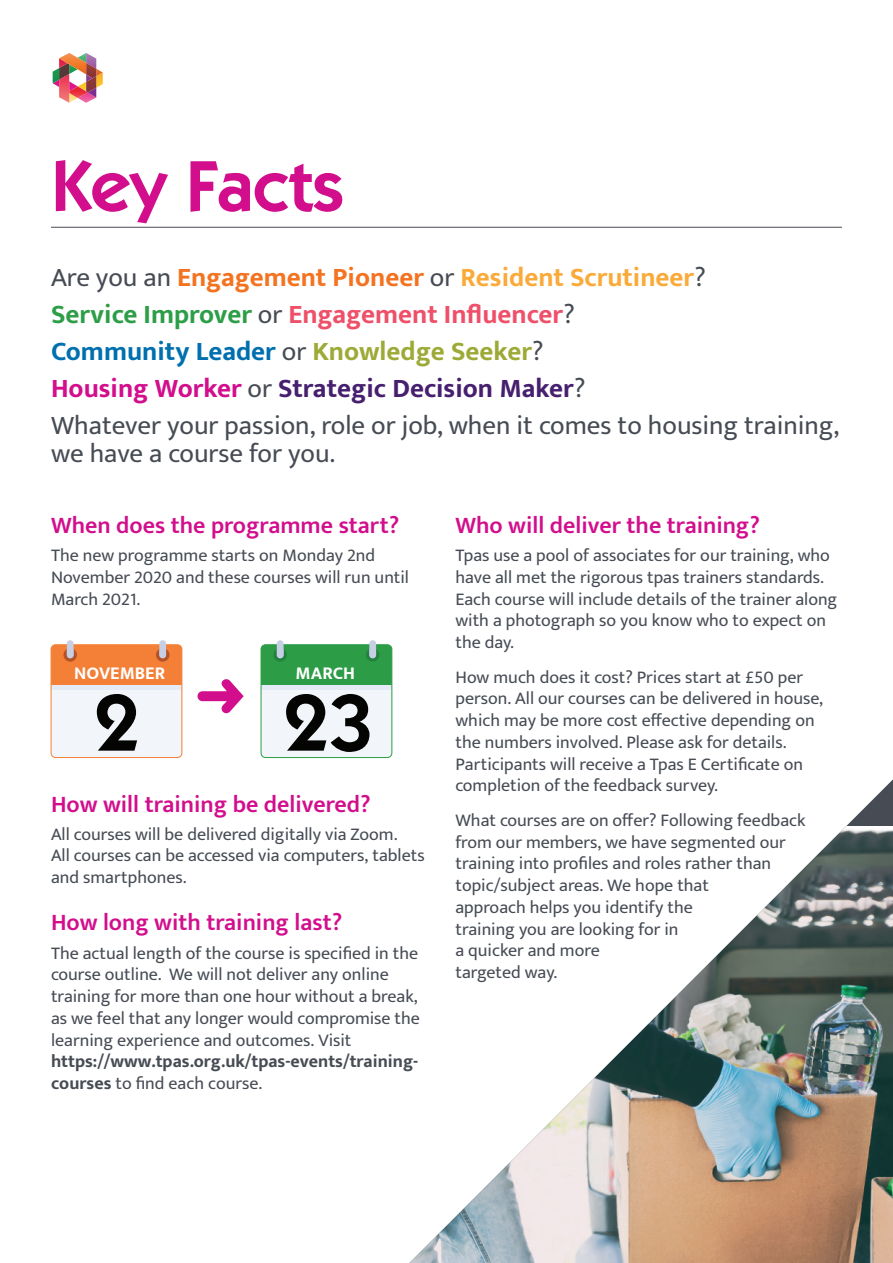
<style>
.page{position:relative;width:893px;height:1263px;background:#fff}
.page>*{position:absolute;margin:0;border:0;box-sizing:border-box;transform-origin:0 0}
.t1{font:600 80.7px "Itc Kabel";color:#040503}
.t2{font:600 72px "Itc Kabel";letter-spacing:-.005em;color:#d20e8c}
.t3{font:27px/37px "Ek Mukta";color:#464b54}
.t4{font:600 24px "Ek Mukta";color:#d20e8c}
.t5{font:700 18.3px "Ek Mukta";color:#fff}
.t6{font:18px/21.8px "Ek Mukta";color:#464b54}
.t7{font:700 18px/21.8px "Ek Mukta";color:#464b54}
.s1{font-weight:700;color:#f47321}
.s2{font-weight:700;color:#faaa39}
.s3{font-weight:700;color:#2d9e47}
.s4{font-weight:700;color:#ef5069}
.s5{font-weight:700;color:#006faf}
.s6{font-weight:700;color:#9daa37}
.s7{font-weight:700;color:#d20e8c}
.s8{font-weight:700;color:#471f6f}
.s9{font-weight:400}
</style>
<div class="page">
<svg style="left:53px;top:53px;width:50px;height:50px"></svg>
<img style="left:86px;top:63px;width:10px;height:15px">
<hr style="left:51px;top:227px;width:791px;height:1px;background:#464b54">
<div style="left:51px;top:645px;width:131px;height:112px;background:#f2f5fa;border-radius:5px"></div>
<hr style="left:51px;top:685px;width:131px;height:4px;background:#e4ebf6">
<div style="left:53px;top:646px;width:127px;height:39px;background:#f48037"></div>
<div style="left:51px;top:644px;width:131px;height:114px;border:1px solid #f48037;border-radius:5px"></div>
<div style="left:67px;top:640px;width:7px;height:18px;background:#c6cfe3;border-radius:3px"></div>
<div style="left:159px;top:640px;width:7px;height:18px;background:#c6cfe3;border-radius:3px"></div>
<div style="left:261px;top:645px;width:131px;height:112px;background:#f2f5fa;border-radius:5px"></div>
<hr style="left:261px;top:685px;width:131px;height:4px;background:#e4ebf6">
<div style="left:263px;top:646px;width:127px;height:39px;background:#2c9d46"></div>
<div style="left:261px;top:644px;width:131px;height:114px;border:1px solid #2c9d46;border-radius:5px"></div>
<div style="left:277px;top:640px;width:7px;height:18px;background:#c6cfe3;border-radius:3px"></div>
<div style="left:369px;top:640px;width:7px;height:18px;background:#c6cfe3;border-radius:3px"></div>
<svg style="left:846px;top:779px;width:47px;height:47px"></svg>
<img style="left:409px;top:826px;width:484px;height:437px">
<h2 class="t2" style="left:51px;top:160px;width:295px">Key Facts</h2>
<p class="t3" style="left:51px;top:261px;width:790px">Are you an <span class="s1">Engagement Pioneer</span> or <span class="s2">Resident Scrutineer</span>?<br><span class="s3">Service Improver</span> or <span class="s4">Engagement Influencer</span>?<br><span class="s5">Community Leader</span> or <span class="s6">Knowledge Seeker</span>?<br><span class="s7">Housing Worker</span> or <span class="s8">Strategic Decision Maker</span>?<br>Whatever your passion, role or job, when it comes to housing training,</p>
<h3 class="t3" style="left:51px;top:437px;width:286px">we have a course for you.</h3>
<h3 class="t4" style="left:51px;top:516px;width:350px">When does the programme start?</h3>
<p class="t6" style="left:51px;top:546px;width:359px">The new programme starts on Monday 2nd<br>November 2020 and these courses will run until<br>March 2021.</p>
<p class="t5" style="left:74px;top:662px;width:92px">NOVEMBER</p>
<h1 class="t1" style="left:94px;top:694px;width:46px">2</h1>
<p class="t5" style="left:296px;top:662px;width:61px">MARCH</p>
<h1 class="t1" style="left:196px;top:694px;width:179px"><sup>➜</sup> 23</h1>
<h3 class="t4" style="left:51px;top:794px;width:321px">How will training be delivered?</h3>
<p class="t6" style="left:51px;top:824px;width:375px">All courses will be delivered digitally via Zoom.<br>All courses can be accessed via computers, tablets and smartphones.</p>
<h3 class="t4" style="left:51px;top:913px;width:293px">How long with training last?</h3>
<p class="t6" style="left:51px;top:943px;width:370px">The actual length of the course is specified in the course outline. We will not deliver any online training for more than one hour without a break, as we feel that any longer would compromise the learning experience and outcomes. Visit</p>
<p class="t7" style="left:51px;top:1052px;width:369px">https://www.tpas.org.uk/tpas-events/training&shy;courses <span class="s9">to find each course.</span></p>
<h3 class="t4" style="left:455px;top:516px;width:306px">Who will deliver the training?</h3>
<p class="t6" style="left:455px;top:546px;width:383px">Tpas use a pool of associates for our training, who have all met the rigorous tpas trainers standards.<br>Each course will include details of the trainer along with a photograph so you know who to expect on the day.</p>
<p class="t6" style="left:455px;top:667px;width:369px">How much does it cost? Prices start at £50 per person. All our courses can be delivered in house, which may be more cost effective depending on the numbers involved. Please ask for details.<br>Participants will receive a Tpas E Certificate on completion of the feedback survey.</p>
<p class="t6" style="left:455px;top:810px;width:352px">What courses are on offer? Following feedback from our members, we have segmented our training into profiles and roles rather than topic/subject areas. We hope that<br>approach helps you identify the<br>training you are looking for in<br>a quicker and more<br>targeted way.</p>
</div>
